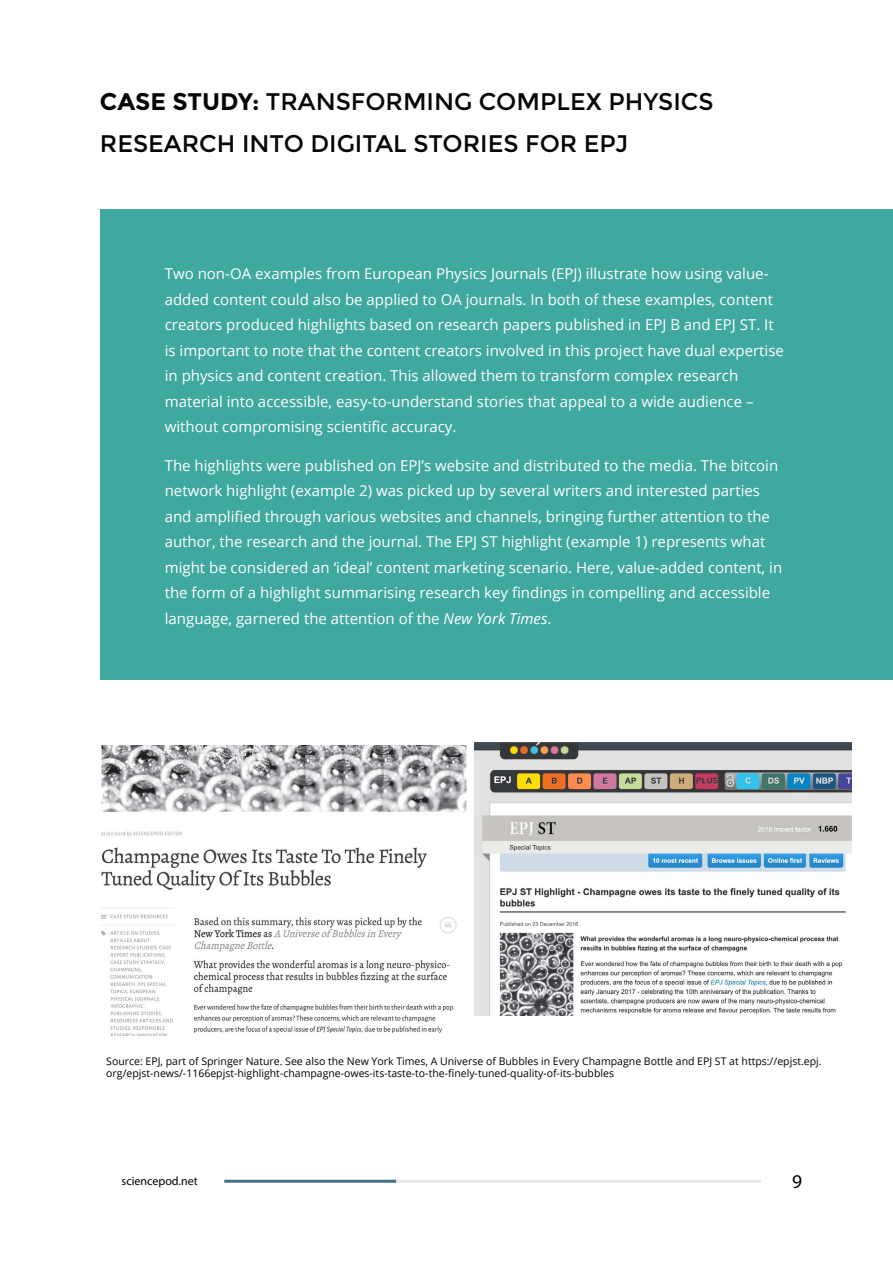
<style>
.page{position:relative;width:893px;height:1263px;background:#fff}
.page>*{position:absolute;margin:0;border:0;box-sizing:border-box;transform-origin:0 0}
.t1{font:24px/42px "Montserrat";color:#030506}
.t2{font:19.5px "Myriad Pro";color:#000}
.t3{font:15px/25.5px "Open Sans";color:#fff}
.t4{font:12px "Myriad Pro";color:#000}
.t5{font:10.5px/12.6px "Open Sans";color:#000}
.s1{font-weight:700}
.s2{font-style:italic}
</style>
<div class="page">
<div style="left:101px;top:209px;width:792px;height:471px;background:#3fa89f"></div>
<img style="left:101px;top:745px;width:376px;height:290px">
<img style="left:474px;top:742px;width:377px;height:273px">
<hr style="left:224px;top:1180px;width:172px;height:3px;background:#437189">
<hr style="left:396px;top:1180px;width:365px;height:3px;background:#e9e9ea">
<h1 class="t1" style="left:100px;top:81px;width:615px"><span class="s1">CASE STUDY:</span> TRANSFORMING COMPLEX PHYSICS<br>RESEARCH INTO DIGITAL STORIES FOR EPJ</h1>
<p class="t3" style="left:165px;top:261px;width:621px">Two non-OA examples from European Physics Journals (EPJ) illustrate how using value&shy;added content could also be applied to OA journals. In both of these examples, content creators produced highlights based on research papers published in EPJ B and EPJ ST. It is important to note that the content creators involved in this project have dual expertise in physics and content creation. This allowed them to transform complex research material into accessible, easy-to-understand stories that appeal to a wide audience – without compromising scientific accuracy.</p>
<p class="t3" style="left:165px;top:452px;width:619px">The highlights were published on EPJ’s website and distributed to the media. The bitcoin network highlight (example 2) was picked up by several writers and interested parties and amplified through various websites and channels, bringing further attention to the author, the research and the journal. The EPJ ST highlight (example 1) represents what might be considered an ‘ideal’ content marketing scenario. Here, value-added content, in the form of a highlight summarising research key findings in compelling and accessible language, garnered the attention of the <span class="s2">New York Times</span>.</p>
<p class="t5" style="left:106px;top:1054px;width:717px">Source: EPJ, part of Springer Nature. See also the New York Times, A Universe of Bubbles in Every Champagne Bottle and EPJ ST at https://epjst.epj. org/epjst-news/-1166epjst-highlight-champagne-owes-its-taste-to-the-finely-tuned-quality-of-its-bubbles</p>
<p class="t4" style="left:122px;top:1173px;width:78px">sciencepod.net</p>
<h2 class="t2" style="left:792px;top:1169px;width:12px">9</h2>
</div>
